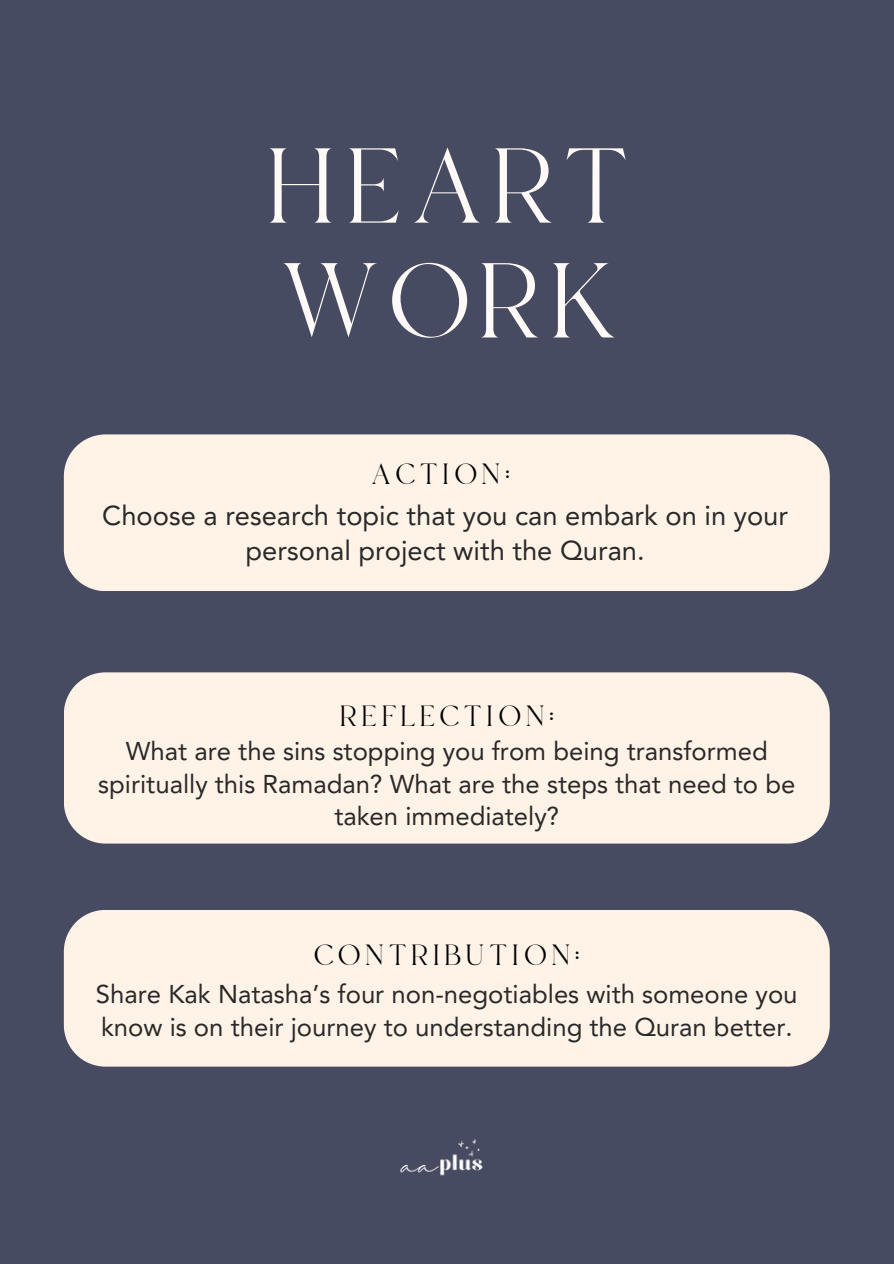
<style>
.page{position:relative;width:894px;height:1264px;background:#fff}
.page>*{position:absolute;margin:0;border:0;box-sizing:border-box;transform-origin:0 0}
.t1{font:151.65px/114.8px "Branch";letter-spacing:.04em;color:#fffaf8}
.t2{font:41.85px "Branch";letter-spacing:.09em;color:#000}
.t3{font:27.3px/35px "Avenir LT Pro";color:#292929;text-align:center}
.t4{font:25.65px/32.7px "Avenir LT Pro";color:#292929;text-align:center}
</style>
<div class="page">
<div style="left:0;top:0;width:893px;height:1263px;background:#474b61"></div>
<div style="left:64px;top:434px;width:765px;height:157px;background:#fff3e8"></div>
<div style="left:64px;top:672px;width:765px;height:171px;background:#fff3e8"></div>
<div style="left:64px;top:910px;width:765px;height:156px;background:#fff3e8"></div>
<img style="left:175px;top:1007px;width:531px;height:169px">
<p class="t1" style="left:264px;top:135px;width:367px">HEART<br>WORK</p>
<h2 class="t2" style="left:370px;top:454px;width:141px">ACTION:</h2>
<p class="t3" style="left:102px;top:500px;width:687px">Choose a research topic that you can embark on in your personal project with the Quran.</p>
<p class="t2" style="left:339px;top:696px;width:217px">REFLECTION:</p>
<p class="t4" style="left:98px;top:737px;width:698px">What are the sins stopping you from being transformed spiritually this Ramadan? What are the steps that need to be taken immediately?</p>
<h2 class="t2" style="left:313px;top:935px;width:268px">CONTRIBUTION:</h2>
<p class="t4" style="left:96px;top:980px;width:703px;text-align:left">Share Kak Natasha’s four non-negotiables with someone you know is on their journey to understanding the Quran better.</p>
</div>
